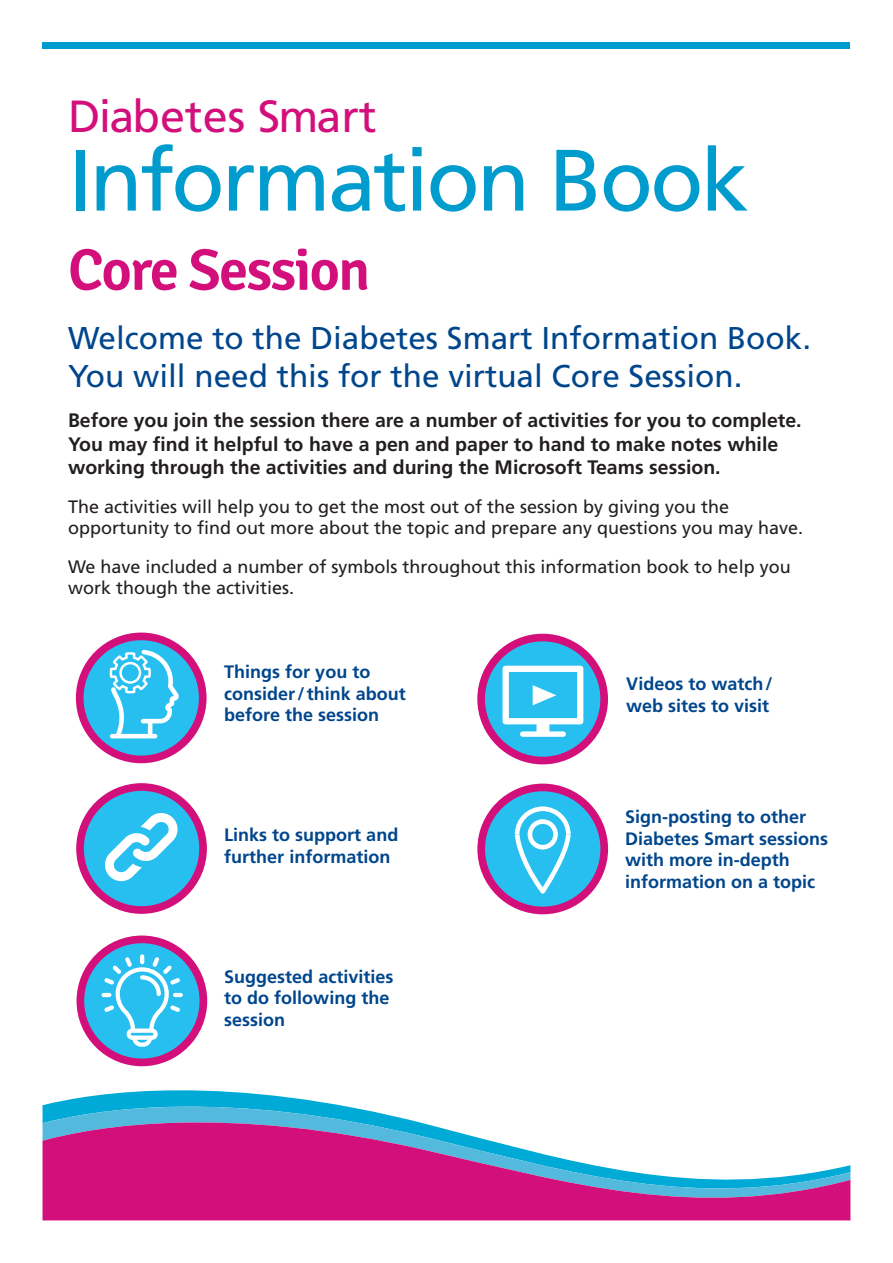
<style>
.page{position:relative;width:893px;height:1263px;background:#fff}
.page>*{position:absolute;margin:0;border:0;box-sizing:border-box;transform-origin:0 0}
.t1{font:87px "Frutiger LT Pro";letter-spacing:-.03em;color:#009ccd}
.t2{font:600 58.5px "Signika";letter-spacing:-.03em;color:#d30f7b}
.t3{font:45px "Frutiger LT Pro";color:#d30f7b}
.t4{font:31.5px/37.8px "Frutiger LT Pro";color:#01468c}
.t5{font:700 19.5px/23.4px "Frutiger LT Pro";color:#231f20}
.t6{font:700 18px/21.6px "Frutiger LT Pro";color:#01468c}
.t7{font:18px/21.6px "Frutiger LT Pro";color:#231f20}
</style>
<div class="page">
<div style="left:43px;top:42px;width:807px;height:7px;background:#009ccd"></div>
<svg style="left:48px;top:1090px;width:285px;height:14px;fill:#00aad6"></svg>
<svg style="left:43px;top:1104px;width:807px;height:117px;fill:#d30f7b"></svg>
<svg style="left:76px;top:632px;width:131px;height:131px"></svg>
<svg style="left:76px;top:783px;width:131px;height:131px"></svg>
<svg style="left:77px;top:935px;width:130px;height:131px"></svg>
<svg style="left:477px;top:634px;width:131px;height:130px"></svg>
<svg style="left:477px;top:784px;width:131px;height:130px"></svg>
<p class="t3" style="left:68px;top:89px;width:310px">Diabetes Smart</p>
<p class="t1" style="left:68px;top:129px;width:683px">Information Book</p>
<p class="t2" style="left:68px;top:236px;width:304px">Core Session</p>
<p class="t4" style="left:68px;top:319px;width:744px">Welcome to the Diabetes Smart Information Book.<br>You will need this for the virtual Core Session.</p>
<p class="t5" style="left:68px;top:409px;width:735px">Before you join the session there are a number of activities for you to complete.<br>You may find it helpful to have a pen and paper to hand to make notes while working through the activities and during the Microsoft Teams session.</p>
<p class="t7" style="left:68px;top:496px;width:737px">The activities will help you to get the most out of the session by giving you the opportunity to find out more about the topic and prepare any questions you may have.</p>
<p class="t7" style="left:68px;top:556px;width:724px">We have included a number of symbols throughout this information book to help you work though the activities.</p>
<p class="t6" style="left:224px;top:661px;width:183px">Things for you to consider/think about before the session</p>
<p class="t6" style="left:224px;top:824px;width:176px">Links to support and further information</p>
<p class="t6" style="left:224px;top:965px;width:171px">Suggested activities to do following the session</p>
<p class="t6" style="left:626px;top:673px;width:148px">Videos to watch/ web sites to visit</p>
<p class="t6" style="left:625px;top:806px;width:205px">Sign-posting to other<br>Diabetes Smart sessions with more in-depth information on a topic</p>
</div>
